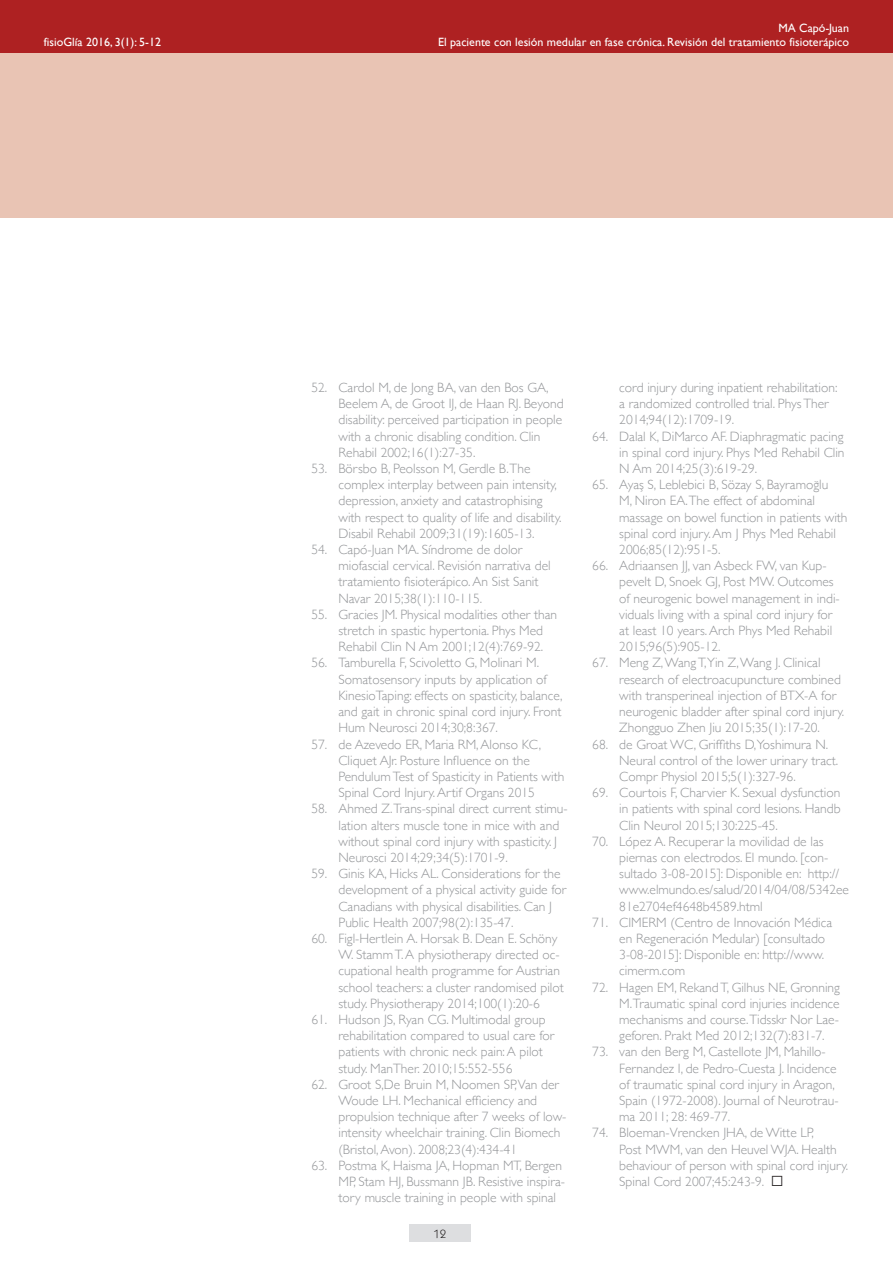
<style>
.page{position:relative;width:893px;height:1263px;background:#fff}
.page>*{position:absolute;margin:0;border:0;box-sizing:border-box;transform-origin:0 0}
.t1{font:300 13.5px/16.2px "Gill Sans";color:#939598}
.t2{font:12px "Gill Sans";color:#fff}
.t3{font:12px "Kabel IT Cby BT";color:#231f20}
.s1{font-weight:400;color:#231f20}
</style>
<div class="page">
<div style="left:409px;top:1224px;width:62px;height:18px;background:#dddee0"></div>
<div style="left:0;top:0;width:893px;height:218px;background:#e9c4b4"></div>
<div style="left:0;top:0;width:893px;height:53px;background:#ae2122"></div>
<p class="t2" style="left:778px;top:21px;width:72px">MA Capó-Juan</p>
<p class="t2" style="left:44px;top:35px;width:119px">fisioGlía 2016, 3(1): 5-12</p>
<p class="t2" style="left:438px;top:35px;width:412px">El paciente con lesión medular en fase crónica. Revisión del tratamiento fisioterápico</p>
<p class="t1" style="left:338px;top:379px;width:227px;text-indent:-27px">52. Cardol M, de Jong BA, van den Bos GA, Beelem A, de Groot IJ, de Haan RJ. Beyond disability: perceived participation in people with a chronic disabling condition. Clin Rehabil 2002;16(1):27-35.</p>
<p class="t1" style="left:338px;top:460px;width:225px;text-indent:-27px">53. Börsbo B, Peolsson M, Gerdle B.The complex interplay between pain intensity, depression, anxiety and catastrophising with respect to quality of life and disability.<br>Disabil Rehabil 2009;31(19):1605-13.</p>
<p class="t1" style="left:338px;top:541px;width:214px;text-indent:-27px">54. Capó-Juan MA. Síndrome de dolor miofascial cervical. Revisión narrativa del tratamiento fisioterápico. An Sist Sanit Navar 2015;38(1):110-115.</p>
<p class="t1" style="left:338px;top:606px;width:220px;text-indent:-27px">55. Gracies JM. Physical modalities other than stretch in spastic hypertonia. Phys Med<br>Rehabil Clin N Am 2001;12(4):769-92.</p>
<p class="t1" style="left:338px;top:654px;width:226px;text-indent:-27px">56. Tamburella F, Scivoletto G, Molinari M.<br>Somatosensory inputs by application of KinesioTaping: effects on spasticity, balance, and gait in chronic spinal cord injury. Front Hum Neurosci 2014;30;8:367.</p>
<p class="t1" style="left:338px;top:735px;width:227px;text-indent:-27px">57. de Azevedo ER, Maria RM, Alonso KC, Cliquet AJr. Posture Influence on the Pendulum Test of Spasticity in Patients with Spinal Cord Injury. Artif Organs 2015</p>
<p class="t1" style="left:338px;top:800px;width:231px;text-indent:-27px">58. Ahmed Z.Trans-spinal direct current stimu&shy;lation alters muscle tone in mice with and without spinal cord injury with spasticity. J Neurosci 2014;29;34(5):1701-9.</p>
<p class="t1" style="left:338px;top:865px;width:229px;text-indent:-27px">59. Ginis KA, Hicks AL. Considerations for the development of a physical activity guide for Canadians with physical disabilities. Can J Public Health 2007;98(2):135-47.</p>
<p class="t1" style="left:338px;top:930px;width:227px;text-indent:-27px">60. Figl-Hertlein A. Horsak B. Dean E. Schöny W. Stamm T. A physiotherapy directed oc&shy;cupational health programme for Austrian school teachers: a cluster randomised pilot study. Physiotherapy 2014;100(1):20-6</p>
<p class="t1" style="left:338px;top:1011px;width:217px;text-indent:-27px">61. Hudson JS, Ryan CG. Multimodal group rehabilitation compared to usual care for patients with chronic neck pain: A pilot study. ManTher. 2010;15:552-556</p>
<p class="t1" style="left:338px;top:1075px;width:230px;text-indent:-27px">62. Groot S,De Bruin M, Noomen SP,Van der Woude LH. Mechanical efficiency and propulsion technique after 7 weeks of low&shy;intensity wheelchair training. Clin Biomech (Bristol, Avon). 2008;23(4):434-41</p>
<p class="t1" style="left:338px;top:1156px;width:228px;text-indent:-27px">63. Postma K, Haisma JA, Hopman MT, Bergen<br>MP, Stam HJ, Bussmann JB. Resistive inspira&shy;tory muscle training in people with spinal</p>
<p class="t3" style="left:433px;top:1226px;width:14px">12</p>
<p class="t1" style="left:619px;top:379px;width:220px">cord injury during inpatient rehabilitation: a randomized controlled trial. Phys Ther<br>2014;94(12):1709-19.</p>
<p class="t1" style="left:619px;top:427px;width:227px;text-align:justify;text-indent:-27px">64. Dalal K, DiMarco AF. Diaphragmatic pacing in spinal cord injury. Phys Med Rehabil Clin N Am 2014;25(3):619-29.</p>
<p class="t1" style="left:619px;top:476px;width:230px;text-indent:-27px">65. Ayaş S, Leblebici B, Sözay S, Bayramoğlu<br>M, Niron EA.The effect of abdominal massage on bowel function in patients with spinal cord injury. Am J Phys Med Rehabil 2006;85(12):951-5.</p>
<p class="t1" style="left:619px;top:557px;width:222px;text-indent:-27px">66. Adriaansen JJ, van Asbeck FW, van Kup&shy;pevelt D, Snoek GJ, Post MW. Outcomes of neurogenic bowel management in indi&shy;viduals living with a spinal cord injury for at least 10 years. Arch Phys Med Rehabil 2015;96(5):905-12.</p>
<p class="t1" style="left:619px;top:654px;width:227px;text-indent:-27px">67. Meng Z, Wang T,Yin Z, Wang J. Clinical research of electroacupuncture combined with transperineal injection of BTX-A for neurogenic bladder after spinal cord injury.<br>Zhongguo Zhen Jiu 2015;35(1):17-20.</p>
<p class="t1" style="left:619px;top:735px;width:220px;text-indent:-27px">68. de Groat WC, Griffiths D,Yoshimura N.<br>Neural control of the lower urinary tract.<br>Compr Physiol 2015;5(1):327-96.</p>
<p class="t1" style="left:619px;top:784px;width:223px;text-align:justify;text-indent:-27px">69. Courtois F, Charvier K. Sexual dysfunction in patients with spinal cord lesions. Handb Clin Neurol 2015;130:225-45.</p>
<p class="t1" style="left:619px;top:832px;width:231px;text-indent:-27px">70. López A. Recuperar la movilidad de las piernas con electrodos. El mundo. [con&shy;sultado 3-08-2015]: Disponible en: http:// www.elmundo.es/salud/2014/04/08/5342ee 81e2704ef4648b4589.html</p>
<p class="t1" style="left:619px;top:913px;width:214px;text-indent:-27px">71. CIMERM (Centro de Innovación Médica en Regeneración Medular) [consultado 3-08-2015]: Disponible en: http://www. cimerm.com</p>
<p class="t1" style="left:619px;top:978px;width:222px;text-align:justify;text-indent:-27px">72. Hagen EM, Rekand T, Gilhus NE, Gronning M.Traumatic spinal cord injuries incidence mechanisms and course.Tidsskr Nor Lae&shy;geforen. Prakt Med 2012;132(7):831-7.</p>
<p class="t1" style="left:619px;top:1043px;width:221px;text-indent:-27px">73. van den Berg M, Castellote JM, Mahillo-Fernandez I, de Pedro-Cuesta J. Incidence of traumatic spinal cord injury in Aragon, Spain (1972-2008). Journal of Neurotrau&shy;ma 2011; 28: 469-77.</p>
<p class="t1" style="left:619px;top:1124px;width:231px;text-indent:-27px">74. Bloeman-Vrencken JHA, de Witte LP,<br>Post MWM, van den Heuvel WJA. Health behaviour of person with spinal cord injury.<br>Spinal Cord 2007;45:243-9. <span class="s1">·</span></p>
</div>
